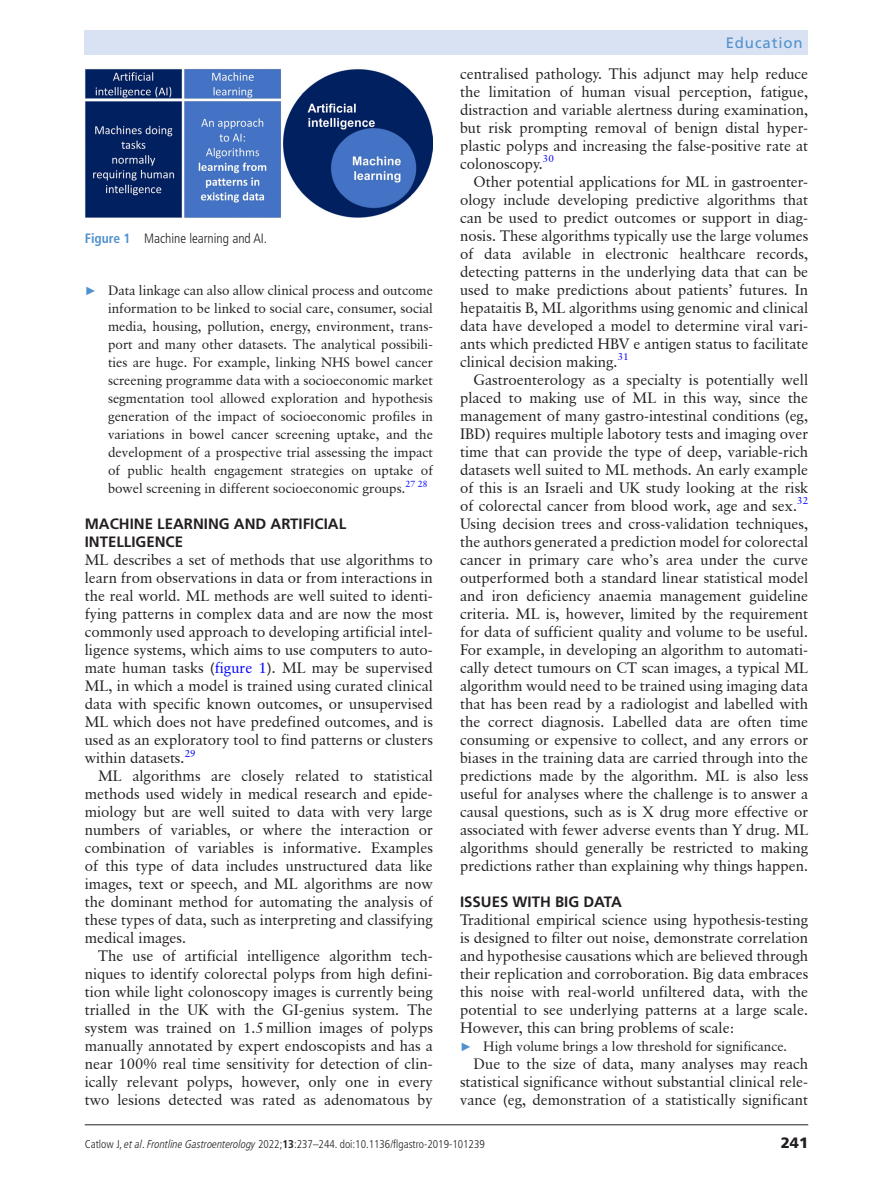
<style>
.page{position:relative;width:893px;height:1191px;background:#fff}
.page>*{position:absolute;margin:0;border:0;box-sizing:border-box;transform-origin:0 0}
.t1{font:15px/18px "Classical Garamond BT";color:#231f20;text-align:justify}
.t2{font:700 15px/18px "Frutiger LT Std";color:#231f20}
.t3{font:15px "Frutiger LT Std";letter-spacing:.055em;color:#5091cd}
.t4{font:900 15px "Frutiger LT Std";color:#231f20}
.t5{font:13.5px/18px "Classical Garamond BT";color:#231f20;text-align:justify}
.t6{font:300 condensed 13.5px "Frutiger LT Pro";color:#231f20}
.t7{font:300 condensed 11.25px "Frutiger LT Pro";color:#231f20}
.t8{font:9.9px "Classical Garamond BT";color:#00f}
.s1{font-weight:700;color:#5091cd}
.s2{font-family:"Arial";font-size:12px;color:#5091cd}
.s3{color:#00f}
.s4{font-style:italic}
.s5{font-weight:700}
</style>
<div class="page">
<hr style="left:85px;top:1124px;width:723px;height:1px;background:#231f20">
<div style="left:85px;top:30px;width:723px;height:24px;background:#d8e2f3"></div>
<img style="left:85px;top:69px;width:348px;height:149px">
<p class="t6" style="left:85px;top:230px;width:184px"><span class="s1">Figure 1</span> Machine learning and AI.</p>
<p class="t5" style="left:108px;top:281px;width:326px;text-indent:-23px"><span class="s2">►</span> Data linkage can also allow clinical process and outcome information to be linked to social care, consumer, social media, housing, pollution, energy, environment, trans&shy;port and many other datasets. The analytical possibili&shy;ties are huge. For example, linking NHS bowel cancer screening programme data with a socioeconomic market segmentation tool allowed exploration and hypothesis generation of the impact of socioeconomic profiles in variations in bowel cancer screening uptake, and the development of a prospective trial assessing the impact of public health engagement strategies on uptake of bowel screening in different socioeconomic groups.<sup>27</sup> <sup>28</sup></p>
<p class="t2" style="left:85px;top:515px;width:263px">MACHINE LEARNING AND ARTIFICIAL<br>INTELLIGENCE</p>
<p class="t1" style="left:85px;top:551px;width:350px">ML describes a set of methods that use algorithms to learn from observations in data or from interactions in the real world. ML methods are well suited to identi&shy;fying patterns in complex data and are now the most commonly used approach to developing artificial intel&shy;ligence systems, which aims to use computers to auto&shy;mate human tasks (<span class="s3">figure 1</span>). ML may be supervised ML, in which a model is trained using curated clinical data with specific known outcomes, or unsupervised ML which does not have predefined outcomes, and is used as an exploratory tool to find patterns or clusters within datasets.<sup>29</sup></p>
<p class="t1" style="left:85px;top:767px;width:350px;text-indent:14px">ML algorithms are closely related to statistical methods used widely in medical research and epide&shy;miology but are well suited to data with very large numbers of variables, or where the interaction or combination of variables is informative. Examples of this type of data includes unstructured data like images, text or speech, and ML algorithms are now the dominant method for automating the analysis of these types of data, such as interpreting and classifying medical images.</p>
<p class="t1" style="left:85px;top:947px;width:350px;text-indent:14px">The use of artificial intelligence algorithm tech&shy;niques to identify colorectal polyps from high defini&shy;tion while light colonoscopy images is currently being trialled in the UK with the GI-genius system. The system was trained on 1.5million images of polyps manually annotated by expert endoscopists and has a near 100% real time sensitivity for detection of clin&shy;ically relevant polyps, however, only one in every two lesions detected was rated as adenomatous by</p>
<p class="t3" style="left:726px;top:34px;width:78px">Education</p>
<p class="t1" style="left:460px;top:64px;width:350px">centralised pathology. This adjunct may help reduce the limitation of human visual perception, fatigue, distraction and variable alertness during examination, but risk prompting removal of benign distal hyper&shy;plastic polyps and increasing the false-positive rate at colonoscopy.<sup>30</sup></p>
<p class="t1" style="left:460px;top:172px;width:350px;text-indent:14px">Other potential applications for ML in gastroenter&shy;ology include developing predictive algorithms that can be used to predict outcomes or support in diag&shy;nosis. These algorithms typically use the large volumes of data avilable in electronic healthcare records, detecting patterns in the underlying data that can be used to make predictions about patients’ futures. In hepataitis B, ML algorithms using genomic and clinical data have developed a model to determine viral vari&shy;ants which predicted HBV e antigen status to facilitate clinical decision making.</p>
<p class="t8" style="left:618px;top:351px;width:13px">31</p>
<p class="t1" style="left:460px;top:370px;width:350px;text-indent:14px">Gastroenterology as a specialty is potentially well placed to making use of ML in this way, since the management of many gastro-intestinal conditions (eg, IBD) requires multiple labotory tests and imaging over time that can provide the type of deep, variable-rich datasets well suited to ML methods. An early example of this is an Israeli and UK study looking at the risk of colorectal cancer from blood work, age and sex.</p>
<p class="t8" style="left:797px;top:495px;width:13px">32</p>
<p class="t1" style="left:460px;top:514px;width:350px">Using decision trees and cross-validation techniques, the authors generated a prediction model for colorectal cancer in primary care who’s area under the curve outperformed both a standard linear statistical model and iron deficiency anaemia management guideline criteria. ML is, however, limited by the requirement for data of sufficient quality and volume to be useful.<br>For example, in developing an algorithm to automati&shy;cally detect tumours on CT scan images, a typical ML algorithm would need to be trained using imaging data that has been read by a radiologist and labelled with the correct diagnosis. Labelled data are often time consuming or expensive to collect, and any errors or biases in the training data are carried through into the predictions made by the algorithm. ML is also less useful for analyses where the challenge is to answer a causal questions, such as is X drug more effective or associated with fewer adverse events than Y drug. ML algorithms should generally be restricted to making predictions rather than explaining why things happen.</p>
<p class="t2" style="left:460px;top:893px;width:163px">ISSUES WITH BIG DATA</p>
<p class="t1" style="left:460px;top:911px;width:350px">Traditional empirical science using hypothesis-testing is designed to filter out noise, demonstrate correlation and hypothesise causations which are believed through their replication and corroboration. Big data embraces this noise with real-world unfiltered data, with the potential to see underlying patterns at a large scale.<br>However, this can bring problems of scale:</p>
<p class="t5" style="left:460px;top:1037px;width:329px"><span class="s2">►</span> High volume brings a low threshold for significance.</p>
<p class="t1" style="left:460px;top:1055px;width:350px;text-indent:14px">Due to the size of data, many analyses may reach statistical significance without substantial clinical rele&shy;vance (eg, demonstration of a statistically significant</p>
<p class="t7" style="left:85px;top:1137px;width:402px">Catlow J, <span class="s4">et al</span>. <span class="s4">Frontline Gastroenterology</span> 2022;<span class="s5">13</span>:237–244. doi:10.1136/flgastro-2019-101239</p>
<p class="t4" style="left:781px;top:1133px;width:29px">241</p>
</div>
